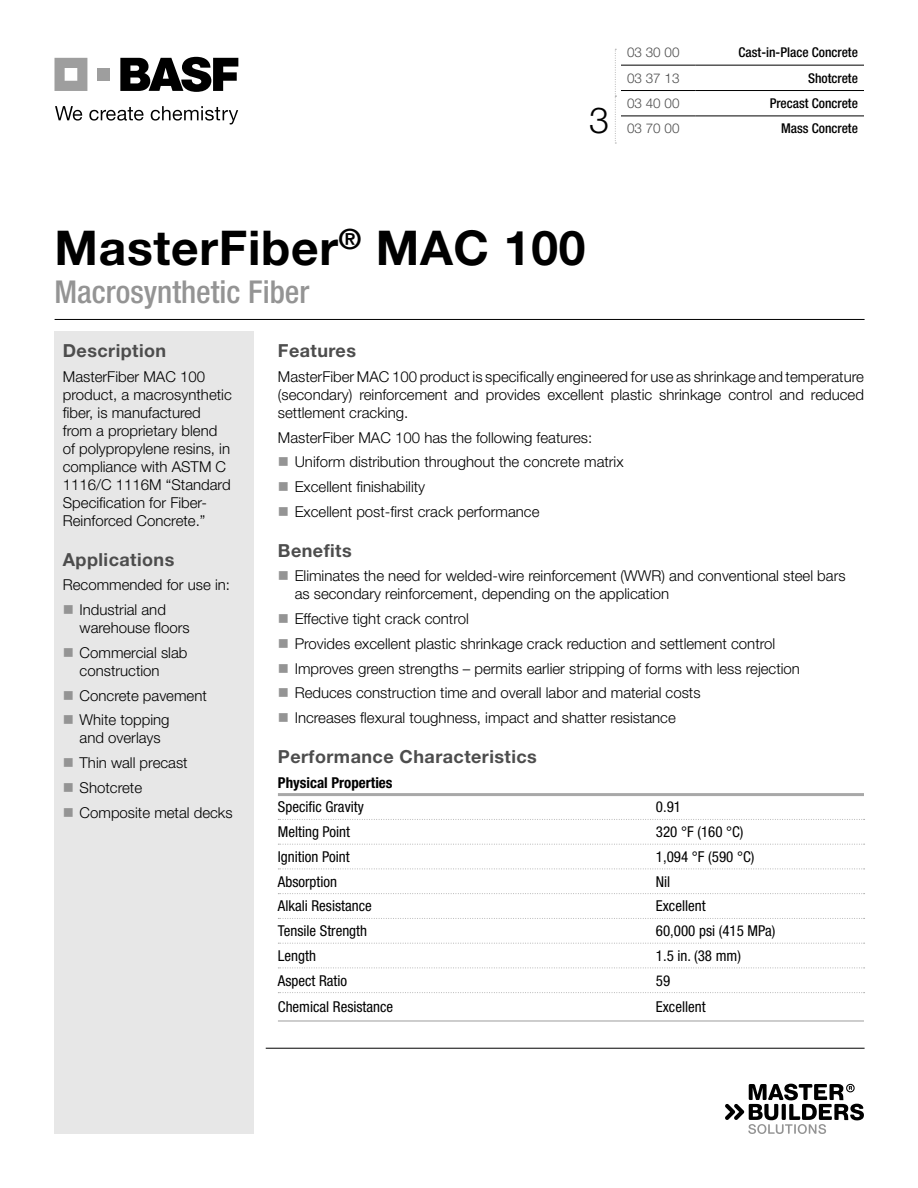
<style>
.page{position:relative;width:918px;height:1188px;background:#fff}
.page>*{position:absolute;margin:0;border:0;box-sizing:border-box;transform-origin:0 0}
.Product_Name{font:700 48px "Helvetica Neue LT Std";letter-spacing:.015em;color:#000}
.Large_Numbers_-_Left{font:300 36px "Helvetica Neue LT Std";color:#000}
.Gray_Descriptor_Subh{font:500 condensed 31.5px "Helvetica Neue LT Std";color:#949494}
.Section_Header{font:700 18px "Helvetica Neue LT Std";letter-spacing:.025em;color:#4d4d4d}
.Pg__1_Left_Column_Bo{font:300 15px/18px "Helvetica Neue LT Std";color:#000}
.Body{font:300 15px/18px "Helvetica Neue LT Std";color:#000;text-align:justify}
.Table_Body{font:condensed 15px "Helvetica Neue LT Std";color:#000}
.Table_Bottom_Line{font:condensed 15px "Helvetica Neue LT Std";color:#000}
.Table_Top_Line_NOT_B{font:condensed 15px "Helvetica Neue LT Std";color:#000}
.Table_Title{font:700 condensed 15px "Helvetica Neue LT Std";color:#000}
.Bold_Description_-_R{font:500 condensed 13.5px "Helvetica Neue LT Std";color:#000}
.Middle_Numbers_-_Gra{font:300 13.5px "Helvetica Neue LT Std";color:#4d4d4d}
</style>
<div class="page">
<svg style="left:120px;top:57px;width:118px;height:35px"></svg>
<svg style="left:55px;top:58px;width:32px;height:33px"></svg>
<div style="left:98px;top:68px;width:12px;height:13px;background:#9e9e9e"></div>
<svg style="left:55px;top:106px;width:27px;height:15px"></svg>
<svg style="left:89px;top:107px;width:55px;height:14px"></svg>
<svg style="left:151px;top:106px;width:87px;height:19px"></svg>
<hr style="left:55px;top:319px;width:810px;height:1px;background:#000">
<div style="left:54px;top:331px;width:200px;height:803px;background:#e7e7e7"></div>
<svg style="left:725px;top:1084px;width:139px;height:50px"></svg>
<hr style="left:266px;top:1048px;width:599px;height:1px;background:#000">
<hr style="left:278px;top:793px;width:586px;height:3px;background:#a8a8a8">
<svg style="left:278px;top:819px;width:587px;height:1px"></svg>
<svg style="left:278px;top:844px;width:587px;height:1px"></svg>
<svg style="left:278px;top:869px;width:587px;height:1px"></svg>
<svg style="left:278px;top:893px;width:587px;height:1px"></svg>
<svg style="left:278px;top:918px;width:587px;height:1px"></svg>
<svg style="left:278px;top:943px;width:587px;height:1px"></svg>
<svg style="left:278px;top:968px;width:587px;height:1px"></svg>
<svg style="left:278px;top:992px;width:587px;height:1px"></svg>
<hr style="left:278px;top:1020px;width:586px;height:2px;background:#a8a8a8">
<svg style="left:615px;top:49px;width:1px;height:95px"></svg>
<hr style="left:621px;top:65px;width:74px;height:1px;background:#000">
<hr style="left:695px;top:65px;width:169px;height:1px;background:#000">
<hr style="left:621px;top:90px;width:74px;height:1px;background:#000">
<hr style="left:695px;top:90px;width:169px;height:1px;background:#000">
<hr style="left:621px;top:116px;width:74px;height:1px;background:#000">
<hr style="left:695px;top:116px;width:169px;height:1px;background:#000">
<p class="Large_Numbers_-_Left" style="left:589px;top:98px;width:22px">3</p>
<p class="Middle_Numbers_-_Gra" style="left:627px;top:44px;width:54px">03 30 00</p>
<p class="Bold_Description_-_R" style="left:739px;top:44px;width:121px">Cast-in-Place Concrete</p>
<p class="Middle_Numbers_-_Gra" style="left:627px;top:70px;width:54px">03 37 13</p>
<p class="Bold_Description_-_R" style="left:808px;top:70px;width:51px">Shotcrete</p>
<p class="Middle_Numbers_-_Gra" style="left:627px;top:95px;width:54px">03 40 00</p>
<p class="Bold_Description_-_R" style="left:770px;top:95px;width:90px">Precast Concrete</p>
<p class="Middle_Numbers_-_Gra" style="left:627px;top:120px;width:54px">03 70 00</p>
<p class="Bold_Description_-_R" style="left:781px;top:121px;width:78px">Mass Concrete</p>
<p class="Product_Name" style="left:55px;top:218px;width:532px">MasterFiber<sup>®</sup> MAC 100</p>
<p class="Gray_Descriptor_Subh" style="left:55px;top:273px;width:256px">Macrosynthetic Fiber</p>
<p class="Section_Header" style="left:63px;top:339px;width:105px">Description</p>
<p class="Pg__1_Left_Column_Bo" style="left:63px;top:367px;width:170px">MasterFiber MAC 100 product, a macrosynthetic fiber, is manufactured from a proprietary blend of polypropylene resins, in compliance with ASTM C<br>1116/C 1116M “Standard<br>Specification for Fiber-<br>Reinforced Concrete.”</p>
<p class="Section_Header" style="left:63px;top:548px;width:113px">Applications</p>
<p class="Body" style="left:63px;top:576px;width:169px">Recommended for use in:</p>
<p class="Pg__1_Left_Column_Bo" style="left:80px;top:600px;width:112px">Industrial and warehouse floors</p>
<p class="Pg__1_Left_Column_Bo" style="left:80px;top:643px;width:109px">Commercial slab construction</p>
<p class="Pg__1_Left_Column_Bo" style="left:80px;top:686px;width:129px">Concrete pavement</p>
<p class="Pg__1_Left_Column_Bo" style="left:80px;top:711px;width:92px">White topping and overlays</p>
<p class="Pg__1_Left_Column_Bo" style="left:80px;top:753px;width:110px">Thin wall precast</p>
<p class="Pg__1_Left_Column_Bo" style="left:80px;top:778px;width:64px">Shotcrete</p>
<p class="Pg__1_Left_Column_Bo" style="left:80px;top:803px;width:155px">Composite metal decks</p>
<p class="Section_Header" style="left:278px;top:339px;width:80px">Features</p>
<p class="Body" style="left:278px;top:367px;width:588px">MasterFiber MAC 100 product is specifically engineered for use as shrinkage and temperature (secondary) reinforcement and provides excellent plastic shrinkage control and reduced settlement cracking.</p>
<p class="Body" style="left:278px;top:428px;width:316px">MasterFiber MAC 100 has the following features:</p>
<p class="Pg__1_Left_Column_Bo" style="left:295px;top:453px;width:330px">Uniform distribution throughout the concrete matrix</p>
<p class="Pg__1_Left_Column_Bo" style="left:295px;top:477px;width:132px">Excellent finishability</p>
<p class="Pg__1_Left_Column_Bo" style="left:295px;top:502px;width:246px">Excellent post-first crack performance</p>
<p class="Section_Header" style="left:278px;top:539px;width:75px">Benefits</p>
<p class="Pg__1_Left_Column_Bo" style="left:295px;top:567px;width:552px">Eliminates the need for welded-wire reinforcement (WWR) and conventional steel bars as secondary reinforcement, depending on the application</p>
<p class="Pg__1_Left_Column_Bo" style="left:295px;top:609px;width:176px">Effective tight crack control</p>
<p class="Pg__1_Left_Column_Bo" style="left:295px;top:634px;width:482px">Provides excellent plastic shrinkage crack reduction and settlement control</p>
<p class="Pg__1_Left_Column_Bo" style="left:295px;top:659px;width:507px">Improves green strengths – permits earlier stripping of forms with less rejection</p>
<p class="Pg__1_Left_Column_Bo" style="left:295px;top:684px;width:407px">Reduces construction time and overall labor and material costs</p>
<p class="Pg__1_Left_Column_Bo" style="left:295px;top:708px;width:383px">Increases flexural toughness, impact and shatter resistance</p>
<p class="Section_Header" style="left:278px;top:745px;width:260px">Performance Characteristics</p>
<p class="Table_Title" style="left:278px;top:773px;width:116px">Physical Properties</p>
<p class="Table_Top_Line_NOT_B" style="left:278px;top:798px;width:87px">Specific Gravity</p>
<p class="Table_Top_Line_NOT_B" style="left:656px;top:798px;width:27px">0.91</p>
<p class="Table_Body" style="left:278px;top:823px;width:74px">Melting Point</p>
<p class="Table_Body" style="left:656px;top:823px;width:89px">320 °F (160 °C)</p>
<p class="Table_Body" style="left:278px;top:848px;width:73px">Ignition Point</p>
<p class="Table_Body" style="left:656px;top:848px;width:100px">1,094 °F (590 °C)</p>
<p class="Table_Body" style="left:278px;top:873px;width:61px">Absorption</p>
<p class="Table_Body" style="left:656px;top:873px;width:16px">Nil</p>
<p class="Table_Body" style="left:278px;top:897px;width:95px">Alkali Resistance</p>
<p class="Table_Body" style="left:656px;top:897px;width:51px">Excellent</p>
<p class="Table_Body" style="left:278px;top:922px;width:91px">Tensile Strength</p>
<p class="Table_Body" style="left:656px;top:922px;width:121px">60,000 psi (415 MPa)</p>
<p class="Table_Body" style="left:278px;top:947px;width:40px">Length</p>
<p class="Table_Body" style="left:656px;top:947px;width:87px">1.5 in. (38 mm)</p>
<p class="Table_Body" style="left:278px;top:972px;width:71px">Aspect Ratio</p>
<p class="Table_Body" style="left:656px;top:972px;width:16px">59</p>
<p class="Table_Bottom_Line" style="left:278px;top:998px;width:117px">Chemical Resistance</p>
<p class="Table_Bottom_Line" style="left:656px;top:998px;width:51px">Excellent</p>
</div>
